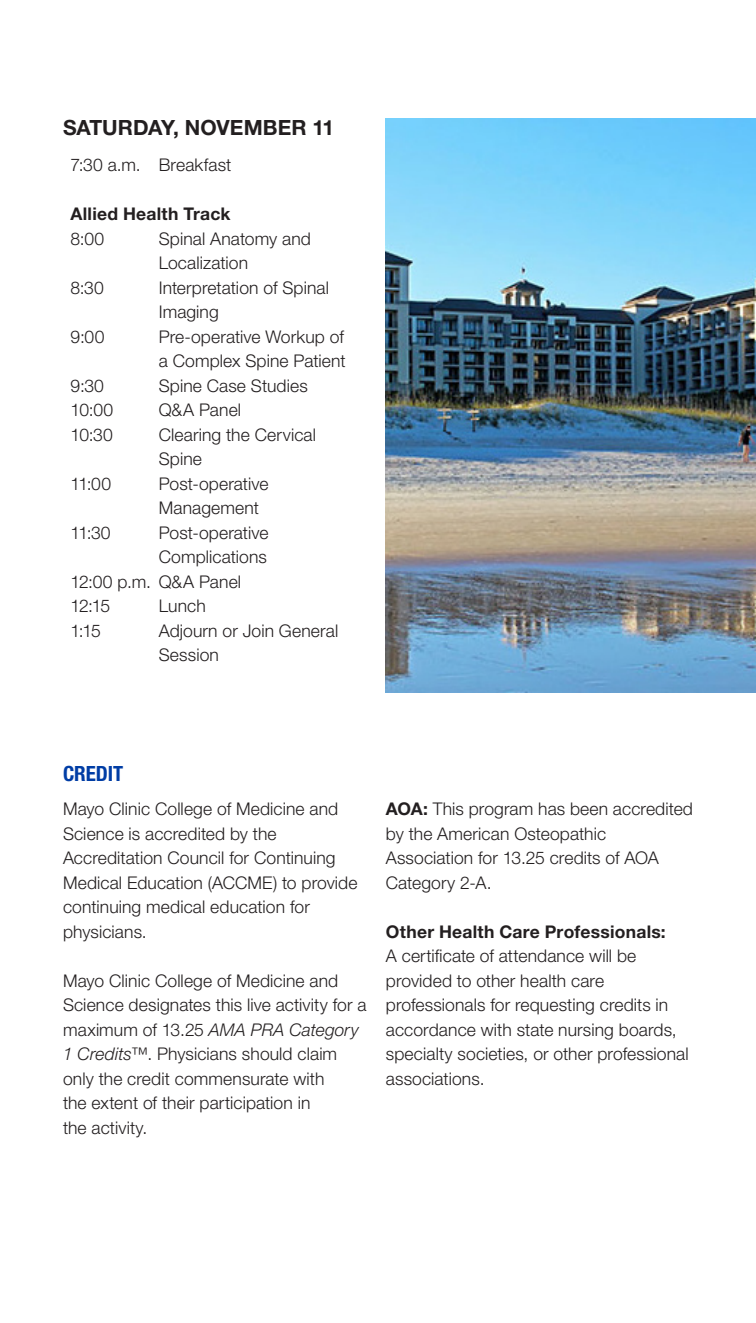
<style>
.page{position:relative;width:756px;height:1323px;background:#fff}
.page>*{position:absolute;margin:0;border:0;box-sizing:border-box;transform-origin:0 0}
.Body_10_14{font:700 21px "Helvetica Neue LT Std";color:#231f20}
.Paragraph_H1{font:700 condensed 21px "Helvetica Neue LT Std";letter-spacing:-.005em;color:#003da5}
.Body_10_14-2{font:300 17.5px/24.5px "Helvetica Neue LT Std";letter-spacing:.005em;color:#231f20}
.Body_10_14-3{font:700 17.5px "Helvetica Neue LT Std";letter-spacing:.015em;color:#231f20}
.s1{font-style:italic}
.s2{font-weight:700}
</style>
<div class="page">
<img style="left:386px;top:118px;width:370px;height:575px">
<p class="Body_10_14" style="left:63px;top:115px;width:273px">SATURDAY, NOVEMBER 11</p>
<p class="Body_10_14-2" style="left:71px;top:153px;width:162px">7:30 a.m. Breakfast</p>
<p class="Body_10_14-3" style="left:71px;top:203px;width:162px">Allied Health Track</p>
<p class="Body_10_14-2" style="left:71px;top:226px;width:35px">8:00</p>
<p class="Body_10_14-2" style="left:159px;top:226px;width:154px">Spinal Anatomy and<br>Localization</p>
<p class="Body_10_14-2" style="left:71px;top:275px;width:35px">8:30</p>
<p class="Body_10_14-2" style="left:159px;top:275px;width:172px">Interpretation of Spinal<br>Imaging</p>
<p class="Body_10_14-2" style="left:71px;top:324px;width:35px">9:00</p>
<p class="Body_10_14-2" style="left:159px;top:324px;width:188px">Pre-operative Workup of a Complex Spine Patient</p>
<p class="Body_10_14-2" style="left:71px;top:373px;width:35px">9:30</p>
<p class="Body_10_14-2" style="left:159px;top:373px;width:151px">Spine Case Studies</p>
<p class="Body_10_14-2" style="left:71px;top:398px;width:44px">10:00</p>
<p class="Body_10_14-2" style="left:159px;top:398px;width:84px">Q&amp;A Panel</p>
<p class="Body_10_14-2" style="left:71px;top:422px;width:44px">10:30</p>
<p class="Body_10_14-2" style="left:159px;top:422px;width:159px">Clearing the Cervical<br>Spine</p>
<p class="Body_10_14-2" style="left:71px;top:471px;width:42px">11:00</p>
<p class="Body_10_14-2" style="left:159px;top:471px;width:111px">Post-operative<br>Management</p>
<p class="Body_10_14-2" style="left:71px;top:520px;width:42px">11:30</p>
<p class="Body_10_14-2" style="left:159px;top:520px;width:111px">Post-operative<br>Complications</p>
<p class="Body_10_14-2" style="left:71px;top:569px;width:172px">12:00 p.m. Q&amp;A Panel</p>
<p class="Body_10_14-2" style="left:71px;top:594px;width:41px">12:15</p>
<p class="Body_10_14-2" style="left:159px;top:594px;width:49px">Lunch</p>
<p class="Body_10_14-2" style="left:71px;top:618px;width:32px">1:15</p>
<p class="Body_10_14-2" style="left:159px;top:618px;width:181px">Adjourn or Join General<br>Session</p>
<p class="Paragraph_H1" style="left:63px;top:761px;width:62px">CREDIT</p>
<p class="Body_10_14-2" style="left:63px;top:796px;width:296px">Mayo Clinic College of Medicine and<br>Science is accredited by the<br>Accreditation Council for Continuing<br>Medical Education (ACCME) to provide continuing medical education for physicians.</p>
<p class="Body_10_14-2" style="left:63px;top:968px;width:305px">Mayo Clinic College of Medicine and Science designates this live activity for a maximum of 13.25 <span class="s1">AMA PRA Category 1 Credits™</span>. Physicians should claim only the credit commensurate with<br>the extent of their participation in<br>the activity.</p>
<p class="Body_10_14-2" style="left:386px;top:796px;width:309px"><span class="s2">AOA:</span> This program has been accredited by the American Osteopathic<br>Association for 13.25 credits of AOA<br>Category 2-A.</p>
<p class="Body_10_14-2" style="left:386px;top:919px;width:304px"><span class="s2">Other Health Care Professionals:<br></span>A certificate of attendance will be provided to other health care professionals for requesting credits in accordance with state nursing boards, specialty societies, or other professional associations.</p>
</div>
